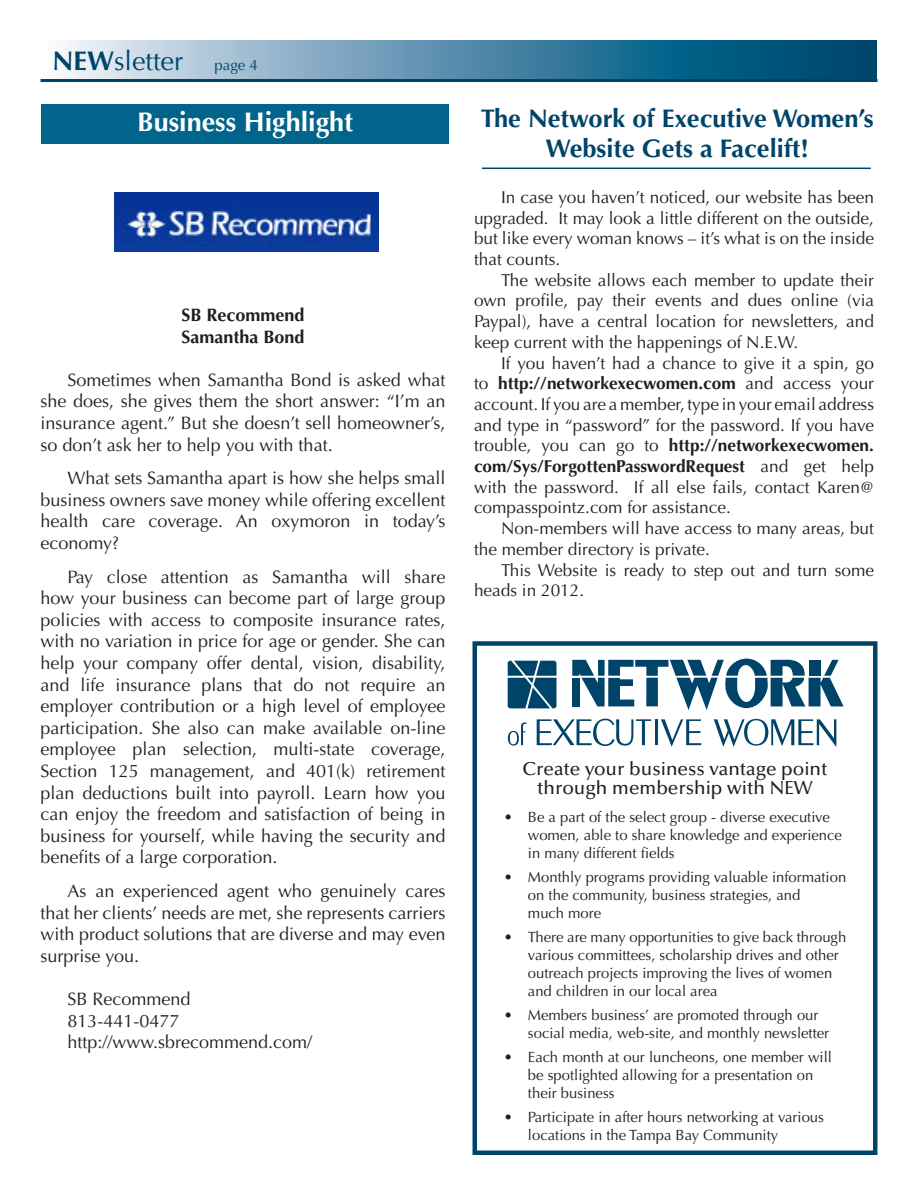
<style>
.page{position:relative;width:918px;height:1188px;background:#fff}
.page>*{position:absolute;margin:0;border:0;box-sizing:border-box;transform-origin:0 0}
.t1{font:700 27px "Optima";color:#fff}
.t2{font:27px "Optima";color:#00446a}
.t3{font:700 25.5px/30.6px "Optima";color:#00446a;text-align:center}
.t4{font:500 18.9px "Optima";color:#231f20}
.t5{font:18px/21.6px "Optima";color:#231f20;text-align:justify}
.t6{font:700 18px "Optima";color:#231f20}
.t7{font:17.25px/20.7px "Optima";color:#231f20;text-align:justify}
.t8{font:14.85px "Optima";color:#231f20}
.s1{font-weight:700}
.s2{font-size:15px}
</style>
<div class="page">
<svg style="left:61px;top:40px;width:816px;height:39px;background:#5a8fac"></svg>
<hr style="left:40px;top:79px;width:838px;height:3px;background:#00446a">
<div style="left:41px;top:104px;width:408px;height:40px;background:#01648a"></div>
<hr style="left:482px;top:168px;width:389px;height:1px;background:#00446a">
<img style="left:114px;top:192px;width:265px;height:59px">
<svg style="left:572px;top:659px;width:272px;height:51px"></svg>
<svg style="left:508px;top:661px;width:48px;height:47px;background:#215c7d"></svg>
<svg style="left:508px;top:722px;width:19px;height:24px"></svg>
<svg style="left:537px;top:719px;width:114px;height:27px"></svg>
<hr style="left:655px;top:719px;width:3px;height:26px;background:#00446a">
<svg style="left:661px;top:719px;width:40px;height:28px"></svg>
<svg style="left:714px;top:719px;width:122px;height:28px"></svg>
<div style="left:472px;top:641px;width:406px;height:514px;border:4px solid #00446a"></div>
<p class="t2" style="left:52px;top:45px;width:207px"><span class="s1">NEW</span>sletter <span class="s2">page 4</span></p>
<p class="t1" style="left:137px;top:106px;width:218px">Business Highlight</p>
<p class="t6" style="left:181px;top:304px;width:125px">SB Recommend</p>
<p class="t6" style="left:181px;top:326px;width:125px">Samantha Bond</p>
<p class="t5" style="left:40px;top:369px;width:406px;text-indent:27px">Sometimes when Samantha Bond is asked what she does, she gives them the short answer: “I’m an insurance agent.” But she doesn’t sell homeowner’s, so don’t ask her to help you with that.</p>
<p class="t5" style="left:40px;top:467px;width:407px;text-indent:27px">What sets Samantha apart is how she helps small business owners save money while offering excellent health care coverage. An oxymoron in today’s economy?</p>
<p class="t5" style="left:40px;top:566px;width:407px;text-indent:27px">Pay close attention as Samantha will share how your business can become part of large group policies with access to composite insurance rates, with no variation in price for age or gender. She can help your company offer dental, vision, disability, and life insurance plans that do not require an employer contribution or a high level of employee participation. She also can make available on-line employee plan selection, multi-state coverage, Section 125 management, and 401(k) retirement plan deductions built into payroll. Learn how you can enjoy the freedom and satisfaction of being in business for yourself, while having the security and benefits of a large corporation.</p>
<p class="t5" style="left:40px;top:880px;width:407px;text-indent:27px">As an experienced agent who genuinely cares that her clients’ needs are met, she represents carriers with product solutions that are diverse and may even surprise you.</p>
<p class="t5" style="left:68px;top:988px;width:125px">SB Recommend</p>
<p class="t5" style="left:68px;top:1010px;width:114px">813-441-0477</p>
<p class="t5" style="left:68px;top:1031px;width:246px">http://www.sbrecommend.com/</p>
<p class="t3" style="left:481px;top:103px;width:394px">The Network of Executive Women’s<br>Website Gets a Facelift!</p>
<p class="t7" style="left:474px;top:187px;width:402px;text-indent:27px">In case you haven’t noticed, our website has been upgraded. It may look a little different on the outside, but like every woman knows – it’s what is on the inside that counts.</p>
<p class="t7" style="left:474px;top:270px;width:402px;text-indent:27px">The website allows each member to update their own profile, pay their events and dues online (via Paypal), have a central location for newsletters, and keep current with the happenings of N.E.W.</p>
<p class="t7" style="left:474px;top:353px;width:402px;text-indent:27px">If you haven’t had a chance to give it a spin, go to <span class="s1">http://networkexecwomen.com</span> and access your account. If you are a member, type in your email address and type in “password” for the password. If you have trouble, you can go to <span class="s1">http://networkexecwomen. com/Sys/ForgottenPasswordRequest</span> and get help with the password. If all else fails, contact Karen@ compasspointz.com for assistance.</p>
<p class="t7" style="left:474px;top:518px;width:402px;text-indent:27px">Non-members will have access to many areas, but the member directory is private.</p>
<p class="t7" style="left:474px;top:560px;width:401px;text-indent:27px">This Website is ready to step out and turn some heads in 2012.</p>
<p class="t4" style="left:523px;top:758px;width:306px">Create your business vantage point</p>
<p class="t4" style="left:537px;top:777px;width:277px">through membership with NEW</p>
<p class="t8" style="left:504px;top:809px;width:328px">• Be a part of the select group - diverse executive</p>
<p class="t8" style="left:528px;top:827px;width:316px">women, able to share knowledge and experience</p>
<p class="t8" style="left:528px;top:844px;width:148px">in many different fields</p>
<p class="t8" style="left:504px;top:869px;width:344px">• Monthly programs providing valuable information</p>
<p class="t8" style="left:528px;top:887px;width:274px">on the community, business strategies, and</p>
<p class="t8" style="left:528px;top:904px;width:75px">much more</p>
<p class="t8" style="left:504px;top:929px;width:344px">• There are many opportunities to give back through</p>
<p class="t8" style="left:528px;top:946px;width:312px">various committees, scholarship drives and other</p>
<p class="t8" style="left:528px;top:964px;width:306px">outreach projects improving the lives of women</p>
<p class="t8" style="left:528px;top:982px;width:191px">and children in our local area</p>
<p class="t8" style="left:504px;top:1006px;width:316px">• Members business’ are promoted through our</p>
<p class="t8" style="left:528px;top:1024px;width:303px">social media, web-site, and monthly newsletter</p>
<p class="t8" style="left:504px;top:1049px;width:330px">• Each month at our luncheons, one member will</p>
<p class="t8" style="left:528px;top:1066px;width:287px">be spotlighted allowing for a presentation on</p>
<p class="t8" style="left:528px;top:1084px;width:88px">their business</p>
<p class="t8" style="left:504px;top:1108px;width:322px">• Participate in after hours networking at various</p>
<p class="t8" style="left:528px;top:1126px;width:252px">locations in the Tampa Bay Community</p>
</div>
